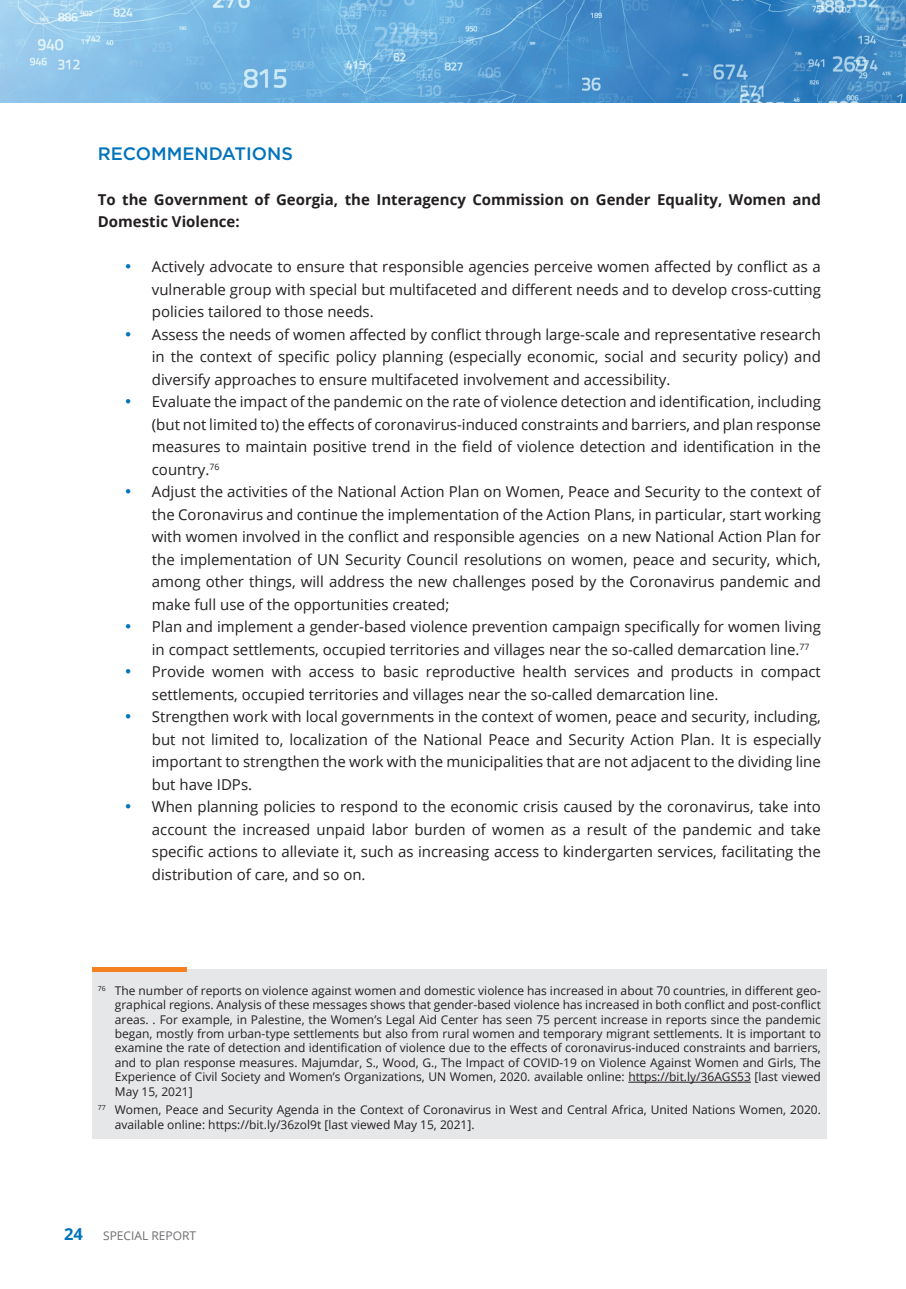
<style>
.page{position:relative;width:906px;height:1289px;background:#fff}
.page>*{position:absolute;margin:0;border:0;box-sizing:border-box;transform-origin:0 0}
.t1{font:500 18px "Gotham";color:#0073bc}
.t2{font:15px/22.5px "Open Sans";color:#231f20;text-align:justify}
.t3{font:700 15px/22.5px "Open Sans";color:#231f20}
.t4{font:12px/14.4px "Open Sans";color:#231f20;text-align:justify}
.t5{font:12px "Open Sans";color:#6c6d70}
.s1{color:#0073bc}
.s2{font-weight:700;font-size:16.5px;color:#0073bc}
</style>
<div class="page">
<img style="left:0;top:0;width:906px;height:102px">
<div style="left:92px;top:969px;width:734px;height:169px;background:#e6e7e9"></div>
<hr style="left:92px;top:967px;width:94px;height:4px;background:#f58220">
<hr style="left:628px;top:1081px;width:123px;height:1px;background:#231f20">
<p class="t1" style="left:98px;top:141px;width:197px">RECOMMENDATIONS</p>
<p class="t3" style="left:98px;top:187px;width:724px">To the Government of Georgia, the Interagency Commission on Gender Equality, Women and<br>Domestic Violence:</p>
<p class="t2" style="left:152px;top:255px;width:670px;text-indent:-27px"><span class="s1">•</span> Actively advocate to ensure that responsible agencies perceive women affected by conflict as a vulnerable group with special but multifaceted and different needs and to develop cross-cutting policies tailored to those needs.</p>
<p class="t2" style="left:152px;top:322px;width:670px;text-indent:-27px"><span class="s1">•</span> Assess the needs of women affected by conflict through large-scale and representative research in the context of specific policy planning (especially economic, social and security policy) and diversify approaches to ensure multifaceted involvement and accessibility.</p>
<p class="t2" style="left:152px;top:390px;width:670px;text-indent:-27px"><span class="s1">•</span> Evaluate the impact of the pandemic on the rate of violence detection and identification, including (but not limited to) the effects of coronavirus-induced constraints and barriers, and plan response measures to maintain positive trend in the field of violence detection and identification in the country.<sup>76</sup></p>
<p class="t2" style="left:152px;top:480px;width:670px;text-indent:-27px"><span class="s1">•</span> Adjust the activities of the National Action Plan on Women, Peace and Security to the context of the Coronavirus and continue the implementation of the Action Plans, in particular, start working with women involved in the conflict and responsible agencies on a new National Action Plan for the implementation of UN Security Council resolutions on women, peace and security, which, among other things, will address the new challenges posed by the Coronavirus pandemic and make full use of the opportunities created;</p>
<p class="t2" style="left:152px;top:615px;width:670px;text-indent:-27px"><span class="s1">•</span> Plan and implement a gender-based violence prevention campaign specifically for women living in compact settlements, occupied territories and villages near the so-called demarcation line.<sup>77</sup></p>
<p class="t2" style="left:152px;top:660px;width:670px;text-indent:-27px"><span class="s1">•</span> Provide women with access to basic reproductive health services and products in compact settlements, occupied territories and villages near the so-called demarcation line.</p>
<p class="t2" style="left:152px;top:705px;width:670px;text-indent:-27px"><span class="s1">•</span> Strengthen work with local governments in the context of women, peace and security, including, but not limited to, localization of the National Peace and Security Action Plan. It is especially important to strengthen the work with the municipalities that are not adjacent to the dividing line but have IDPs.</p>
<p class="t2" style="left:152px;top:795px;width:670px;text-indent:-27px"><span class="s1">•</span> When planning policies to respond to the economic crisis caused by the coronavirus, take into account the increased unpaid labor burden of women as a result of the pandemic and take specific actions to alleviate it, such as increasing access to kindergarten services, facilitating the distribution of care, and so on.</p>
<p class="t4" style="left:115px;top:982px;width:707px;text-indent:-17px"><sup>76</sup> The number of reports on violence against women and domestic violence has increased in about 70 countries, in different geo&shy;graphical regions. Analysis of these messages shows that gender-based violence has increased in both conflict and post-conflict areas. . For example, in Palestine, the Women’s Legal Aid Center has seen 75 percent increase in reports since the pandemic began, mostly from urban-type settlements but also from rural women and temporary migrant settlements. It is important to examine the rate of detection and identification of violence due to the effects of coronavirus-induced constraints and barriers, and to plan response measures. Majumdar, S., Wood, G., The Impact of COVID-19 on Violence Against Women and Girls, The Experience of Civil Society and Women’s Organizations, UN Women, 2020. available online: https://bit.ly/36AGS53 [last viewed May 15, 2021]</p>
<p class="t4" style="left:115px;top:1102px;width:707px;text-indent:-17px"><sup>77</sup> Women, Peace and Security Agenda in the Context of Coronavirus in West and Central Africa, United Nations Women, 2020. available online: https://bit.ly/36zol9t [last viewed May 15, 2021].</p>
<p class="t5" style="left:64px;top:1226px;width:134px"><span class="s2">24</span> SPECIAL REPORT</p>
</div>
